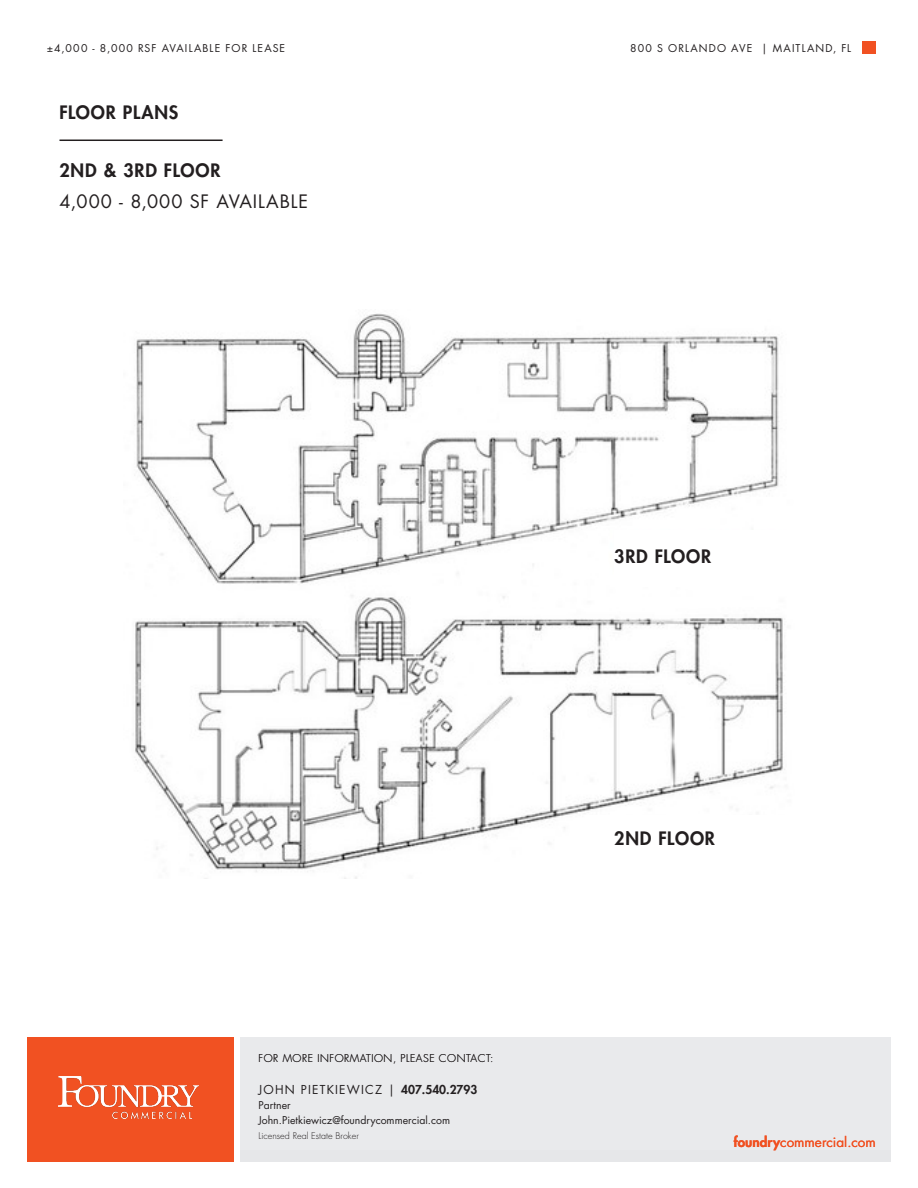
<style>
.page{position:relative;width:918px;height:1188px;background:#fff}
.page>*{position:absolute;margin:0;border:0;box-sizing:border-box;transform-origin:0 0}
.t1{font:800 18px "Futura Std";letter-spacing:.04em;color:#231f20}
.t2{font:18px "Futura Std";letter-spacing:.045em;color:#231f20}
.t3{font:13.5px "Futura Std";color:#f15122}
.t4{font:12px "Futura Std";letter-spacing:.1em;color:#231f20}
.t5{font:10.5px "Futura Std";letter-spacing:.105em;color:#231f20}
.t6{font:10.5px/15px "Futura Std";color:#231f20}
.t7{font:300 10.5px "Futura Std";letter-spacing:.05em;color:#231f20}
.t8{font:300 9px "Futura Std";color:#231f20}
.s1{font-weight:800}
</style>
<div class="page">
<div style="left:241px;top:1037px;width:650px;height:125px;background:#e6e7e9"></div>
<img style="left:133px;top:313px;width:652px;height:566px">
<div style="left:614px;top:530px;width:177px;height:57px;background:#fff"></div>
<div style="left:585px;top:815px;width:209px;height:57px;background:#fff"></div>
<hr style="left:59px;top:140px;width:164px;height:1px;background:#231f20">
<div style="left:27px;top:1037px;width:207px;height:125px;background:#f15122"></div>
<div style="left:863px;top:41px;width:13px;height:12px;background:#f15122"></div>
<p class="t5" style="left:47px;top:41px;width:240px">±4,000 - 8,000 RSF AVAILABLE FOR LEASE</p>
<p class="t5" style="left:630px;top:41px;width:222px">800 S ORLANDO AVE | MAITLAND, FL</p>
<p class="t1" style="left:59px;top:100px;width:120px">FLOOR PLANS</p>
<p class="t1" style="left:59px;top:159px;width:162px">2ND &amp; 3RD FLOOR</p>
<p class="t2" style="left:59px;top:190px;width:250px">4,000 - 8,000 SF AVAILABLE</p>
<p class="t7" style="left:259px;top:1051px;width:236px">FOR MORE INFORMATION, PLEASE CONTACT:</p>
<p class="t4" style="left:259px;top:1082px;width:220px">JOHN PIETKIEWICZ | <span class="s1">407.540.2793</span></p>
<p class="t6" style="left:259px;top:1098px;width:193px">Partner<br>John.Pietkiewicz@foundrycommercial.com</p>
<p class="t8" style="left:259px;top:1130px;width:102px">Licensed Real Estate Broker</p>
<p class="t1" style="left:614px;top:545px;width:98px">3RD FLOOR</p>
<p class="t1" style="left:614px;top:827px;width:102px">2ND FLOOR</p>
<p class="t3" style="left:734px;top:1133px;width:144px"><span class="s1">foundry</span>commercial.com</p>
</div>
